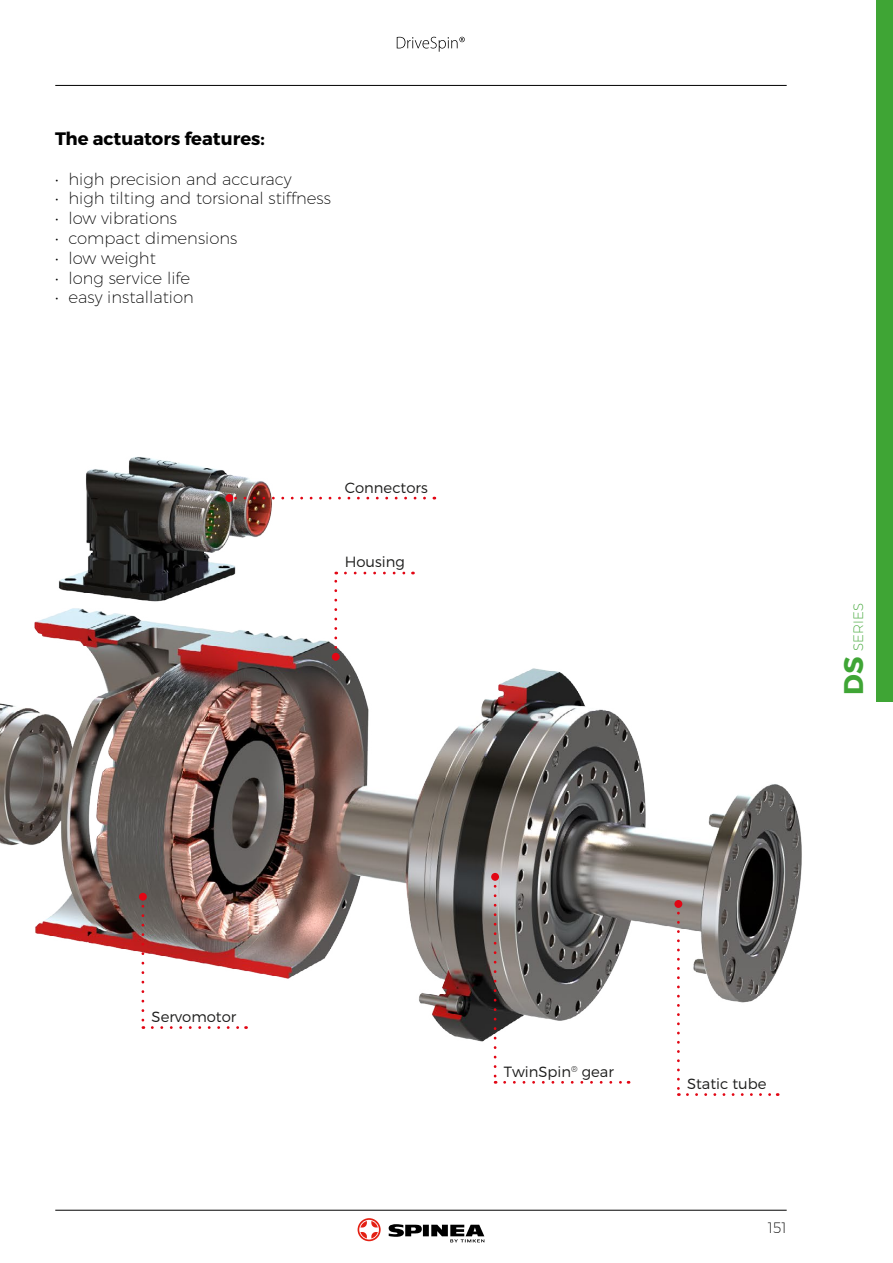
<style>
.page{position:relative;width:893px;height:1263px;background:#fff}
.page>*{position:absolute;margin:0;border:0;box-sizing:border-box;transform-origin:0 0}
.Text_maly__8{font:18px "Trueno Bd";color:#000}
.Text_maly__8-2{font:16.5px "Trueno Ult Lt";color:#000}
.t1{font:15px "Trueno Ult Lt";color:#000}
.t2{font:14.85px "Trueno Lt";color:#1c1c1b}
.t3{font:13.65px "Trueno Ult Lt";color:#3fa535}
.s1{font-family:"Trueno Bd";font-size:27px}
</style>
<div class="page">
<hr style="left:55px;top:85px;width:732px;height:1px;background:#000">
<div style="left:876px;top:0;width:17px;height:702px;background:#3fa535"></div>
<hr style="left:55px;top:1210px;width:732px;height:1px;background:#000">
<svg style="left:389px;top:1224px;width:95px;height:18px"></svg>
<svg style="left:358px;top:1218px;width:23px;height:23px"></svg>
<svg style="left:397px;top:37px;width:68px;height:15px"></svg>
<img style="left:0;top:457px;width:802px;height:592px">
<svg style="left:142px;top:906px;width:2px;height:123px"></svg>
<svg style="left:152px;top:1026px;width:95px;height:3px"></svg>
<svg style="left:677px;top:913px;width:3px;height:183px"></svg>
<svg style="left:687px;top:1093px;width:91px;height:3px"></svg>
<svg style="left:334px;top:572px;width:3px;height:75px"></svg>
<svg style="left:345px;top:572px;width:68px;height:2px"></svg>
<svg style="left:494px;top:886px;width:2px;height:198px"></svg>
<svg style="left:505px;top:1081px;width:124px;height:3px"></svg>
<svg style="left:233px;top:497px;width:192px;height:2px"></svg>
<div style="left:139px;top:893px;width:8px;height:8px;background:#e20614;border-radius:50%"></div>
<div style="left:491px;top:873px;width:8px;height:8px;background:#e20614;border-radius:50%"></div>
<div style="left:674px;top:900px;width:8px;height:8px;background:#e20614;border-radius:50%"></div>
<div style="left:332px;top:653px;width:8px;height:8px;background:#e20614;border-radius:50%"></div>
<div style="left:225px;top:494px;width:8px;height:8px;background:#e20614;border-radius:50%"></div>
<p class="Text_maly__8" style="left:55px;top:127px;width:211px">The actuators features:</p>
<p class="Text_maly__8-2" style="left:55px;top:169px;width:238px">• high precision and accuracy</p>
<p class="Text_maly__8-2" style="left:55px;top:188px;width:277px">• high tilting and torsional stiffness</p>
<p class="Text_maly__8-2" style="left:55px;top:208px;width:123px">• low vibrations</p>
<p class="Text_maly__8-2" style="left:55px;top:228px;width:184px">• compact dimensions</p>
<p class="Text_maly__8-2" style="left:55px;top:248px;width:102px">• low weight</p>
<p class="Text_maly__8-2" style="left:55px;top:268px;width:136px">• long service life</p>
<p class="Text_maly__8-2" style="left:55px;top:287px;width:140px">• easy installation</p>
<p class="t2" style="left:345px;top:478px;width:85px">Connectors</p>
<p class="t2" style="left:345px;top:553px;width:62px">Housing</p>
<p class="t3" style="left:850px;top:695px;width:94px;rotate:-90deg"><span class="s1">DS</span> series</p>
<p class="t2" style="left:152px;top:1008px;width:86px">Servomotor</p>
<p class="t2" style="left:504px;top:1062px;width:112px">TwinSpin<sup>®</sup> gear</p>
<p class="t2" style="left:687px;top:1075px;width:81px">Static tube</p>
<p class="t1" style="left:768px;top:1218px;width:20px">151</p>
</div>
